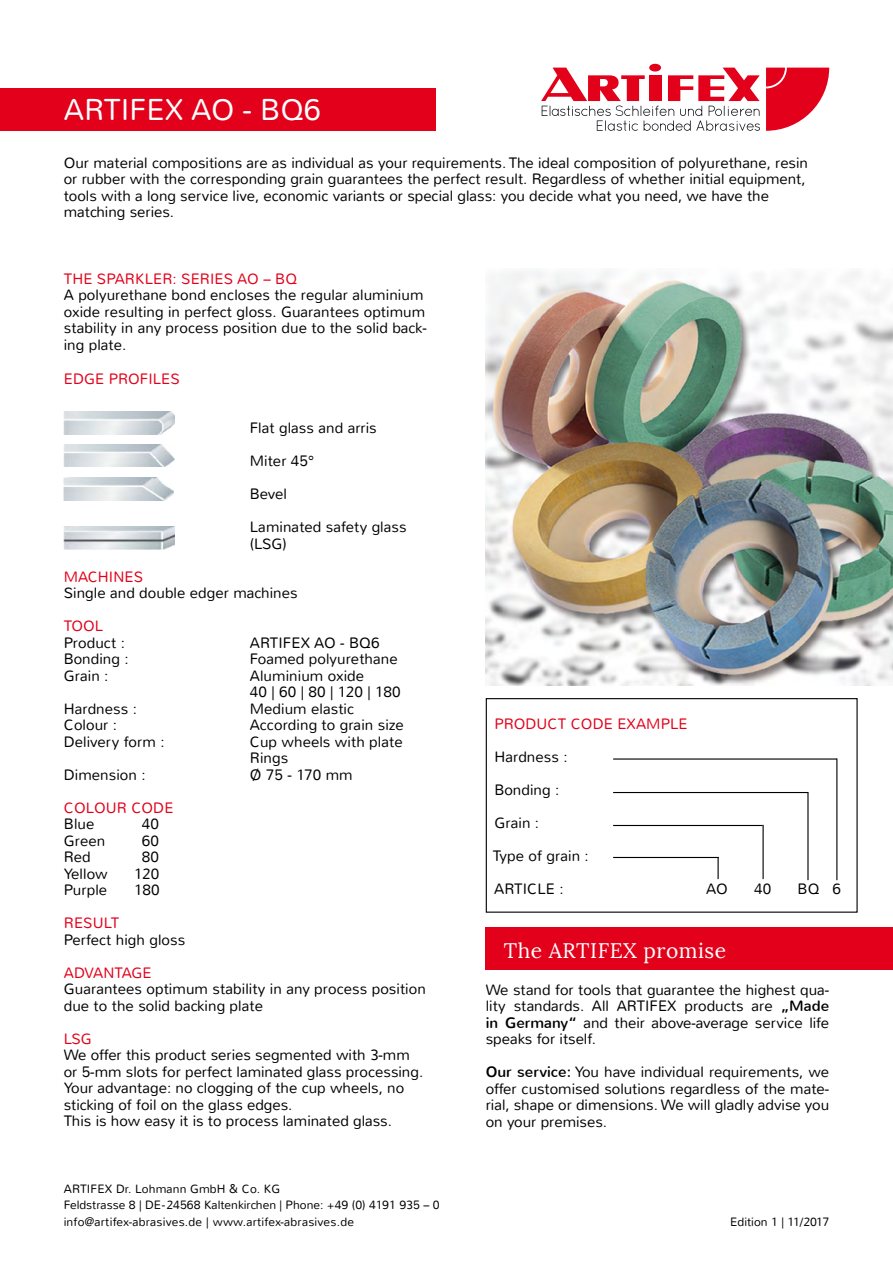
<style>
.page{position:relative;width:893px;height:1263px;background:#fff}
.page>*{position:absolute;margin:0;border:0;box-sizing:border-box;transform-origin:0 0}
.t1{font:300 30px "Nunito";color:#fff}
.t2{font:21px "Lora";letter-spacing:.025em;color:#fff}
.t3{font:300 15px/16.5px "Nunito";color:#000}
.t4{font:300 15px "Nunito";letter-spacing:.005em;color:#e2001a}
.t5{font:300 12px/16.5px "Nunito";color:#000}
.s1{color:#e2001a}
.s2{font-weight:400}
</style>
<div class="page">
<div style="left:0;top:88px;width:436px;height:43px;background:#e2001a"></div>
<div style="left:649px;top:64px;width:12px;height:8px;background:#e2001a;border-radius:50%"></div>
<svg style="left:541px;top:68px;width:219px;height:63px"></svg>
<svg style="left:766px;top:68px;width:63px;height:63px"></svg>
<div style="left:486px;top:927px;width:407px;height:43px;background:#e2001a"></div>
<img style="left:64px;top:526px;width:110px;height:23px">
<img style="left:64px;top:477px;width:109px;height:23px">
<img style="left:64px;top:444px;width:110px;height:22px">
<img style="left:64px;top:411px;width:111px;height:23px">
<div style="left:486px;top:698px;width:372px;height:215px;border:1px solid #000"></div>
<hr style="left:613px;top:758px;width:224px;height:2px;background:#000">
<hr style="left:613px;top:792px;width:196px;height:1px;background:#000">
<hr style="left:613px;top:825px;width:150px;height:1px;background:#000">
<hr style="left:613px;top:857px;width:106px;height:1px;background:#000">
<hr style="left:836px;top:758px;width:1px;height:122px;background:#000">
<hr style="left:807px;top:793px;width:1px;height:87px;background:#000">
<hr style="left:762px;top:825px;width:2px;height:54px;background:#000">
<hr style="left:717px;top:857px;width:2px;height:22px;background:#000">
<img style="left:486px;top:271px;width:407px;height:414px">
<p class="t1" style="left:64px;top:90px;width:259px">ARTIFEX AO - BQ6</p>
<p class="t3" style="left:64px;top:154px;width:746px">Our material compositions are as individual as your requirements. The ideal composition of polyurethane, resin or rubber with the corresponding grain guarantees the perfect result. Regardless of whether initial equipment, tools with a long service live, economic variants or special glass: you decide what you need, we have the matching series.</p>
<p class="t3" style="left:64px;top:270px;width:365px"><span class="s1">THE SPARKLER: SERIES AO – BQ<br></span>A polyurethane bond encloses the regular aluminium oxide resulting in perfect gloss. Guarantees optimum stability in any process position due to the solid back&shy;ing plate.</p>
<p class="t4" style="left:64px;top:369px;width:20px">Edge</p>
<p class="t4" style="left:109px;top:369px;width:10px">profiles</p>
<p class="t3" style="left:250px;top:420px;width:129px">Flat glass and arris</p>
<p class="t3" style="left:250px;top:453px;width:66px">Miter 45°</p>
<p class="t3" style="left:250px;top:486px;width:39px">Bevel</p>
<p class="t3" style="left:250px;top:519px;width:158px">Laminated safety glass (LSG)</p>
<p class="t3" style="left:64px;top:569px;width:235px;text-indent:50px"><span class="s1">nes<br></span>Single and double edger machines</p>
<p class="t3" style="left:64px;top:618px;width:63px"><span class="s1">Tool<br></span>Product :</p>
<p class="t4" style="left:64px;top:567px;width:24px">Machi</p>
<p class="t3" style="left:250px;top:635px;width:131px">ARTIFEX AO - BQ6</p>
<p class="t3" style="left:64px;top:651px;width:66px">Bonding :</p>
<p class="t3" style="left:250px;top:651px;width:149px">Foamed polyurethane</p>
<p class="t3" style="left:64px;top:668px;width:46px">Grain :</p>
<p class="t3" style="left:250px;top:668px;width:152px">Aluminium oxide<br>40 | 60 | 80 | 120 | 180</p>
<p class="t3" style="left:64px;top:701px;width:75px">Hardness :</p>
<p class="t3" style="left:250px;top:701px;width:106px">Medium elastic</p>
<p class="t3" style="left:64px;top:717px;width:55px">Colour :</p>
<p class="t3" style="left:250px;top:717px;width:155px">According to grain size</p>
<p class="t3" style="left:64px;top:734px;width:102px">Delivery form :</p>
<p class="t3" style="left:250px;top:734px;width:154px">Cup wheels with plate<br>Rings</p>
<p class="t3" style="left:64px;top:767px;width:83px">Dimension :</p>
<p class="t3" style="left:250px;top:767px;width:104px">Ø 75 - 170 mm</p>
<p class="t4" style="left:64px;top:798px;width:22px">Colo</p>
<p class="t4" style="left:106px;top:798px;width:37px">ur code</p>
<p class="t3" style="left:64px;top:816px;width:32px">Blue</p>
<p class="t3" style="left:142px;top:816px;width:19px">40</p>
<p class="t3" style="left:64px;top:833px;width:43px">Green</p>
<p class="t3" style="left:142px;top:833px;width:19px">60</p>
<p class="t3" style="left:64px;top:849px;width:28px">Red</p>
<p class="t3" style="left:142px;top:849px;width:19px">80</p>
<p class="t3" style="left:64px;top:866px;width:45px">Yellow</p>
<p class="t3" style="left:134px;top:866px;width:27px">120</p>
<p class="t3" style="left:64px;top:882px;width:45px">Purple</p>
<p class="t3" style="left:134px;top:882px;width:27px">180</p>
<p class="t3" style="left:64px;top:915px;width:123px"><span class="s1">Result<br></span>Perfect high gloss</p>
<p class="t3" style="left:64px;top:965px;width:364px"><span class="s1">Advantage<br></span>Guarantees optimum stability in any process position due to the solid backing plate</p>
<p class="t3" style="left:64px;top:1031px;width:361px"><span class="s1">LSG<br></span>We offer this product series segmented with 3-mm or 5-mm slots for perfect laminated glass processing.<br>Your advantage: no clogging of the cup wheels, no sticking of foil on the glass edges.<br>This is how easy it is to process laminated glass.</p>
<p class="t5" style="left:64px;top:1180px;width:377px">ARTIFEX Dr. Lohmann GmbH &amp; Co. KG<br>Feldstrasse 8 | DE-24568 Kaltenkirchen | Phone: +49 (0) 4191 935 – 0 info@artifex-abrasives.de | www.artifex-abrasives.de</p>
<p class="t4" style="left:494px;top:715px;width:21px">Prod</p>
<p class="t4" style="left:537px;top:715px;width:46px">uct code</p>
<p class="t4" style="left:617px;top:715px;width:21px">Example</p>
<p class="t3" style="left:494px;top:749px;width:75px">Hardness :</p>
<p class="t3" style="left:494px;top:782px;width:66px">Bonding :</p>
<p class="t3" style="left:494px;top:815px;width:46px">Grain :</p>
<p class="t3" style="left:493px;top:848px;width:98px">Type of grain :</p>
<p class="t3" style="left:494px;top:881px;width:71px">ARTICLE :</p>
<p class="t3" style="left:706px;top:881px;width:23px">AO</p>
<p class="t3" style="left:754px;top:881px;width:19px">40</p>
<p class="t3" style="left:797px;top:881px;width:45px">BQ 6</p>
<p class="t2" style="left:504px;top:938px;width:224px">The ARTIFEX promise</p>
<p class="t3" style="left:486px;top:981px;width:345px;text-align:justify">We stand for tools that guarantee the highest qua&shy;lity standards. All ARTIFEX products are <span class="s2">„Made in Germany“</span> and their above-average service life speaks for itself.</p>
<p class="t3" style="left:486px;top:1064px;width:345px;text-align:justify"><span class="s2">Our service:</span> You have individual requirements, we offer customised solutions regardless of the mate&shy;rial, shape or dimensions. We will gladly advise you on your premises.</p>
<p class="t5" style="left:730px;top:1213px;width:100px">Edition 1 | 11/2017</p>
</div>
